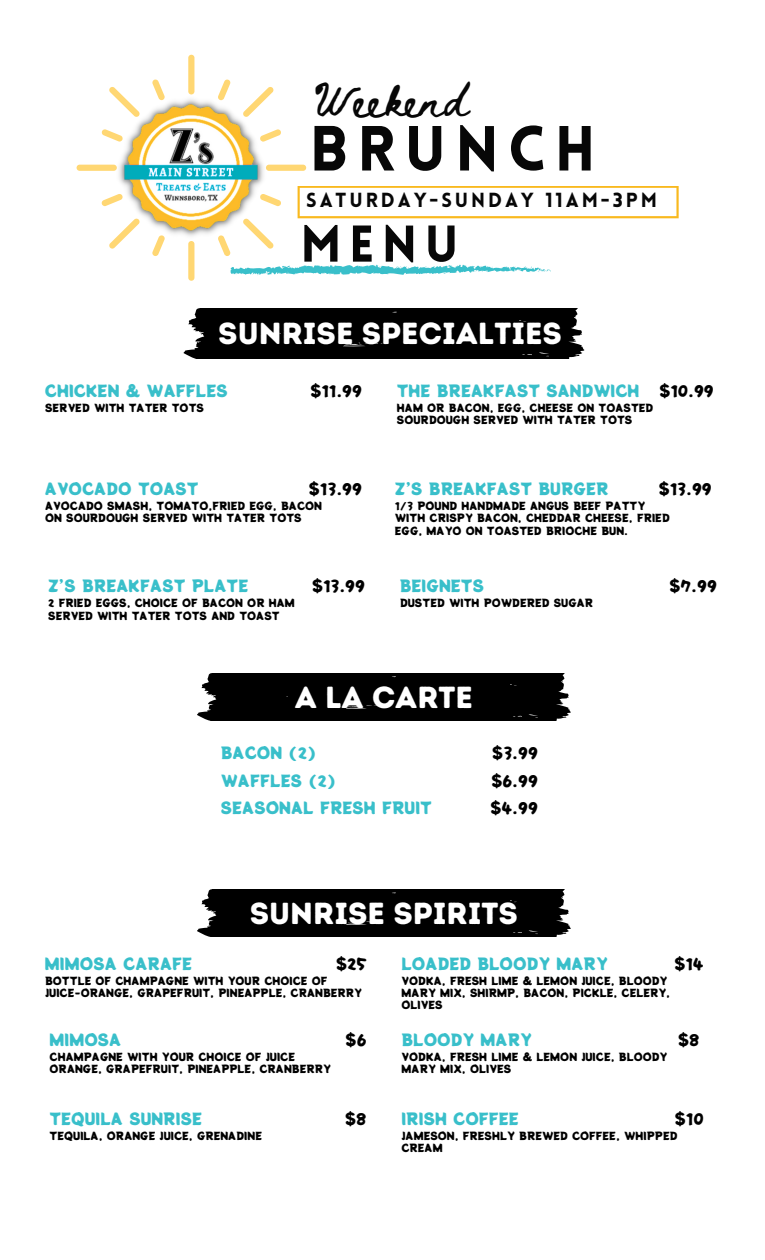
<style>
.page{position:relative;width:765px;height:1260px;background:#fff}
.page>*{position:absolute;margin:0;border:0;box-sizing:border-box;transform-origin:0 0}
.t1{font:900 62.25px "Lovelo";letter-spacing:.145em;color:#070707}
.t2{font:900 50.5px "Lovelo";color:#070707}
.t3{font:33.5px "Beth Ellen";color:#070707}
.t4{font:30.5px "Intro Rust Base";color:#fff}
.t5{font:900 20px "Lovelo";letter-spacing:.145em;color:#070707}
.t6{font:15.88px "Potta One";color:#39bfca}
.t7{font:15.88px "Potta One";color:#000}
.t8{font:10.62px/12.4px "Potta One";color:#000}
</style>
<div class="page">
<svg style="left:306px;top:186px;width:373px;height:32px"></svg>
<svg style="left:77px;top:55px;width:229px;height:226px"></svg>
<img style="left:116px;top:95px;width:151px;height:145px">
<svg style="left:230px;top:264px;width:321px;height:11px"></svg>
<div style="left:197px;top:890px;width:374px;height:47px;background:#000"></div>
<div style="left:197px;top:674px;width:374px;height:47px;background:#000"></div>
<div style="left:184px;top:309px;width:400px;height:50px;background:#000"></div>
<h4 class="t3" style="left:314px;top:85px;width:156px">Weekend</h4>
<p class="t1" style="left:310px;top:124px;width:288px">BRUNCH</p>
<h1 class="t5" style="left:306px;top:192px;width:352px">SATURDAY-SUNDAY 11AM-3PM</h1>
<h5 class="t2" style="left:300px;top:224px;width:160px">MENU</h5>
<h6 class="t4" style="left:218px;top:315px;width:345px">SUNRISE SPECIALTIES</h6>
<h2 class="t6" style="left:45px;top:379px;width:184px">CHICKEN &amp; WAFFLES</h2>
<p class="t8" style="left:45px;top:401px;width:160px">SERVED WITH TATER TOTS</p>
<p class="t7" style="left:310px;top:379px;width:53px">$11.99</p>
<p class="t7" style="left:659px;top:379px;width:56px">$10.99</p>
<h6 class="t6" style="left:397px;top:379px;width:244px">THE BREAKFAST SANDWICH</h6>
<h6 class="t8" style="left:397px;top:401px;width:258px">HAM OR BACON, EGG, CHEESE ON TOASTED</h6>
<p class="t8" style="left:397px;top:414px;width:237px">SOURDOUGH SERVED WITH TATER TOTS</p>
<p class="t7" style="left:309px;top:477px;width:55px">$13.99</p>
<h3 class="t6" style="left:45px;top:477px;width:155px">AVOCADO TOAST</h3>
<h6 class="t8" style="left:45px;top:499px;width:278px">AVOCADO SMASH, TOMATO,FRIED EGG, BACON</h6>
<h6 class="t8" style="left:45px;top:511px;width:258px">ON SOURDOUGH SERVED WITH TATER TOTS</h6>
<p class="t7" style="left:659px;top:477px;width:55px">$13.99</p>
<h6 class="t6" style="left:395px;top:477px;width:215px">Z’S BREAKFAST BURGER</h6>
<h6 class="t8" style="left:395px;top:499px;width:276px">1/3 POUND HANDMADE ANGUS BEEF PATTY<br>WITH CRISPY BACON, CHEDDAR CHEESE, FRIED<br>EGG, MAYO ON TOASTED BRIOCHE BUN.</h6>
<p class="t6" style="left:48px;top:574px;width:202px">Z’S BREAKFAST PLATE</p>
<h6 class="t8" style="left:48px;top:596px;width:248px">2 FRIED EGGS, CHOICE OF BACON OR HAM<br>SERVED WITH TATER TOTS AND TOAST</h6>
<h6 class="t7" style="left:312px;top:574px;width:55px">$13.99</h6>
<p class="t6" style="left:400px;top:574px;width:86px">BEIGNETS</p>
<h6 class="t8" style="left:400px;top:596px;width:195px">DUSTED WITH POWDERED SUGAR</h6>
<p class="t4" style="left:295px;top:679px;width:180px">A LA CARTE</p>
<h6 class="t6" style="left:221px;top:740px;width:97px">BACON (2)</h6>
<h6 class="t7" style="left:492px;top:740px;width:47px">$3.99</h6>
<p class="t6" style="left:221px;top:768px;width:117px">WAFFLES (2)</p>
<p class="t7" style="left:491px;top:768px;width:48px">$6.99</p>
<h6 class="t6" style="left:221px;top:796px;width:213px">SEASONAL FRESH FRUIT</h6>
<h6 class="t7" style="left:490px;top:796px;width:49px">$4.99</h6>
<h6 class="t4" style="left:250px;top:895px;width:270px">SUNRISE SPIRITS</h6>
<h6 class="t7" style="left:670px;top:574px;width:49px">$7.99</h6>
<h6 class="t7" style="left:336px;top:951px;width:32px">$25</h6>
<p class="t6" style="left:401px;top:951px;width:208px">LOADED BLOODY MARY</p>
<p class="t8" style="left:402px;top:974px;width:270px">VODKA, FRESH LIME &amp; LEMON JUICE, BLOODY<br>MARY MIX, SHIRMP, BACON, PICKLE, CELERY,<br>OLIVES</p>
<h3 class="t7" style="left:674px;top:951px;width:31px">$14</h3>
<p class="t6" style="left:45px;top:951px;width:149px">MIMOSA CARAFE</p>
<h6 class="t8" style="left:45px;top:974px;width:318px">BOTTLE OF CHAMPAGNE WITH YOUR CHOICE OF<br>JUICE-ORANGE, GRAPEFRUIT, PINEAPPLE, CRANBERRY</h6>
<h6 class="t6" style="left:50px;top:1027px;width:73px">MIMOSA</h6>
<h6 class="t8" style="left:50px;top:1050px;width:247px">CHAMPAGNE WITH YOUR CHOICE OF JUICE</h6>
<h6 class="t8" style="left:50px;top:1062px;width:283px">ORANGE, GRAPEFRUIT, PINEAPPLE, CRANBERRY</h6>
<h6 class="t6" style="left:50px;top:1106px;width:154px">TEQUILA SUNRISE</h6>
<h6 class="t8" style="left:50px;top:1129px;width:214px">TEQUILA, ORANGE JUICE, GRENADINE</h6>
<h6 class="t7" style="left:346px;top:1027px;width:22px">$6</h6>
<h6 class="t6" style="left:401px;top:1027px;width:132px">BLOODY MARY</h6>
<p class="t8" style="left:402px;top:1050px;width:267px">VODKA, FRESH LIME &amp; LEMON JUICE, BLOODY<br>MARY MIX, OLIVES</p>
<h3 class="t7" style="left:678px;top:1027px;width:23px">$8</h3>
<p class="t7" style="left:345px;top:1106px;width:23px">$8</p>
<h6 class="t6" style="left:401px;top:1106px;width:119px">IRISH COFFEE</h6>
<h6 class="t8" style="left:401px;top:1129px;width:278px">JAMESON, FRESHLY BREWED COFFEE, WHIPPED<br>CREAM</h6>
<p class="t7" style="left:675px;top:1106px;width:30px">$10</p>
</div>
